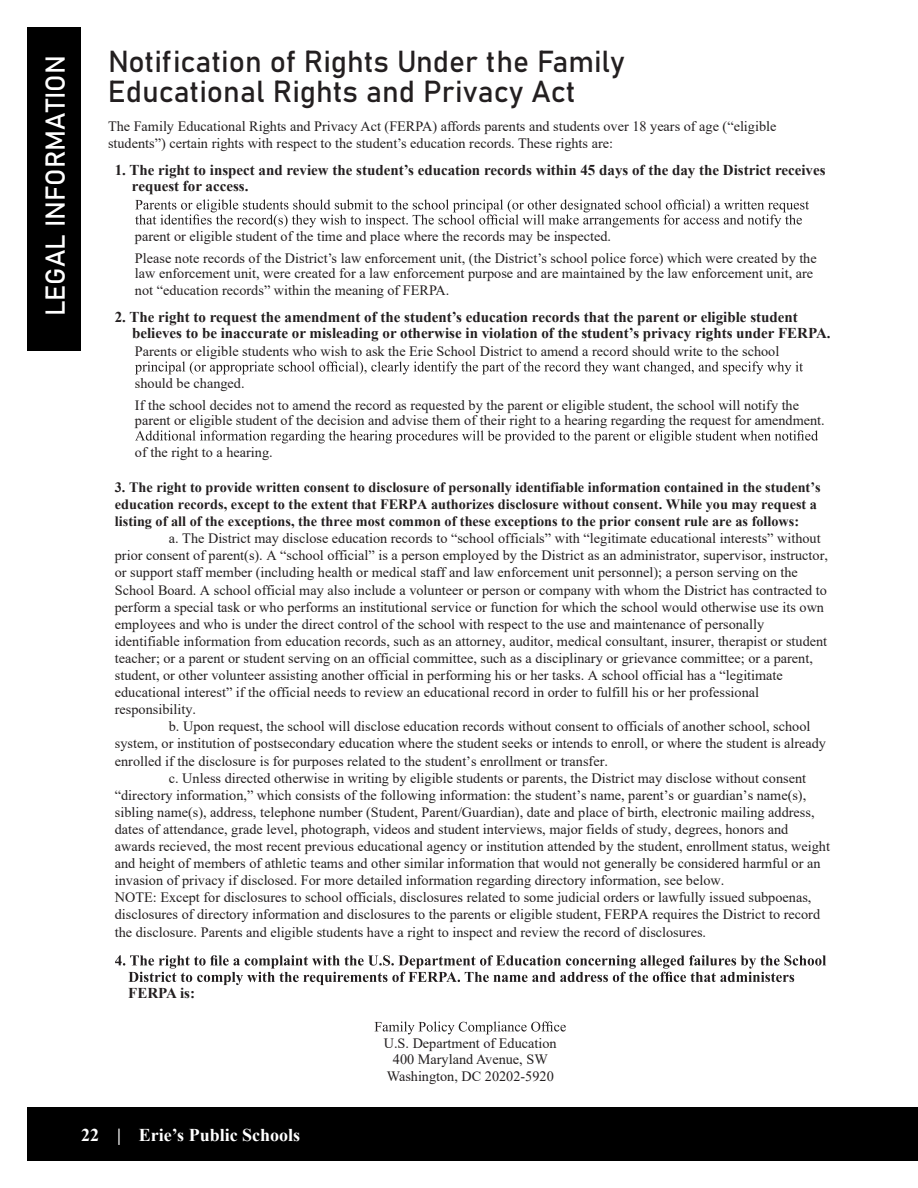
<style>
.page{position:relative;width:918px;height:1188px;background:#fff}
.page>*{position:absolute;margin:0;border:0;box-sizing:border-box;transform-origin:0 0}
.t1{font:30px/30px "Bahnschrift";color:#231f20}
.t2{font:27px "Bahnschrift";color:#fff}
.t3{font:700 18px "Times New Roman";color:#fff}
.t4{font:700 15px/16.5px "Times New Roman";color:#231f20}
.t5{font:14.25px/17.1px "Times New Roman";color:#231f20}
.t6{font:700 14.25px/17.1px "Times New Roman";color:#231f20}
</style>
<div class="page">
<div style="left:27px;top:1107px;width:891px;height:54px;background:#000"></div>
<div style="left:27px;top:27px;width:54px;height:324px;background:#000"></div>
<svg style="left:135px;top:199px;width:674px;height:28px"></svg>
<svg style="left:135px;top:361px;width:668px;height:13px"></svg>
<svg style="left:135px;top:431px;width:683px;height:12px"></svg>
<svg style="left:115px;top:955px;width:711px;height:30px"></svg>
<svg style="left:375px;top:1021px;width:191px;height:13px"></svg>
<h2 class="t2" style="left:35px;top:316px;width:262px;rotate:-90deg">LEGAL INFORMATION</h2>
<h1 class="t1" style="left:108px;top:45px;width:518px">Notification of Rights Under the Family<br>Educational Rights and Privacy Act</h1>
<p class="t5" style="left:108px;top:118px;width:670px;line-height:16.5px">The Family Educational Rights and Privacy Act (FERPA) affords parents and students over 18 years of age (“eligible students”) certain rights with respect to the student’s education records. These rights are:</p>
<p class="t4" style="left:132px;top:161px;width:695px;text-indent:-17px">1. The right to inspect and review the student’s education records within 45 days of the day the District receives request for access.</p>
<p class="t5" style="left:135px;top:224px;width:683px;line-height:22.5px">parent or eligible student of the time and place where the records may be inspected.<br>Please note records of the District’s law enforcement unit, (the District’s school police force) which were created by the</p>
<p class="t5" style="left:135px;top:265px;width:680px;line-height:16.5px">law enforcement unit, were created for a law enforcement purpose and are maintained by the law enforcement unit, are not “education records” within the meaning of FERPA.</p>
<p class="t4" style="left:132px;top:308px;width:700px;text-indent:-17px">2. The right to request the amendment of the student’s education records that the parent or eligible student believes to be inaccurate or misleading or otherwise in violation of the student’s privacy rights under FERPA.</p>
<p class="t5" style="left:135px;top:343px;width:646px">Parents or eligible students who wish to ask the Erie School District to amend a record should write to the school</p>
<p class="t5" style="left:135px;top:371px;width:666px;line-height:22.5px">should be changed.<br>If the school decides not to amend the record as requested by the parent or eligible student, the school will notify the</p>
<p class="t5" style="left:135px;top:412px;width:691px">parent or eligible student of the decision and advise them of their right to a hearing regarding the request for amendment.</p>
<p class="t5" style="left:135px;top:443px;width:139px">of the right to a hearing.</p>
<p class="t6" style="left:115px;top:478px;width:707px">3. The right to provide written consent to disclosure of personally identifiable information contained in the student’s education records, except to the extent that FERPA authorizes disclosure without consent. While you may request a listing of all of the exceptions, the three most common of these exceptions to the prior consent rule are as follows:</p>
<p class="t5" style="left:115px;top:530px;width:715px;text-indent:54px">a. The District may disclose education records to “school officials” with “legitimate educational interests” without prior consent of parent(s). A “school official” is a person employed by the District as an administrator, supervisor, instructor, or support staff member (including health or medical staff and law enforcement unit personnel); a person serving on the School Board. A school official may also include a volunteer or person or company with whom the District has contracted to perform a special task or who performs an institutional service or function for which the school would otherwise use its own employees and who is under the direct control of the school with respect to the use and maintenance of personally identifiable information from education records, such as an attorney, auditor, medical consultant, insurer, therapist or student teacher; or a parent or student serving on an official committee, such as a disciplinary or grievance committee; or a parent, student, or other volunteer assisting another official in performing his or her tasks. A school official has a “legitimate educational interest” if the official needs to review an educational record in order to fulfill his or her professional responsibility.</p>
<p class="t5" style="left:115px;top:718px;width:713px;text-indent:54px">b. Upon request, the school will disclose education records without consent to officials of another school, school system, or institution of postsecondary education where the student seeks or intends to enroll, or where the student is already enrolled if the disclosure is for purposes related to the student’s enrollment or transfer.</p>
<p class="t5" style="left:115px;top:769px;width:717px;text-indent:54px">c. Unless directed otherwise in writing by eligible students or parents, the District may disclose without consent “directory information,” which consists of the following information: the student’s name, parent’s or guardian’s name(s), sibling name(s), address, telephone number (Student, Parent/Guardian), date and place of birth, electronic mailing address, dates of attendance, grade level, photograph, videos and student interviews, major fields of study, degrees, honors and awards recieved, the most recent previous educational agency or institution attended by the student, enrollment status, weight and height of members of athletic teams and other similar information that would not generally be considered harmful or an invasion of privacy if disclosed. For more detailed information regarding directory information, see below.<br>NOTE: Except for disclosures to school officials, disclosures related to some judicial orders or lawfully issued subpoenas, disclosures of directory information and disclosures to the parents or eligible student, FERPA requires the District to record the disclosure. Parents and eligible students have a right to inspect and review the record of disclosures.</p>
<p class="t4" style="left:128px;top:985px;width:68px">FERPA is:</p>
<p class="t3" style="left:81px;top:1122px;width:221px">22 | Erie’s Public Schools</p>
<p class="t5" style="left:384px;top:1034px;width:174px;line-height:16.5px;text-align:center">U.S. Department of Education<br>400 Maryland Avenue, SW<br>Washington, DC 20202-5920</p>
</div>
